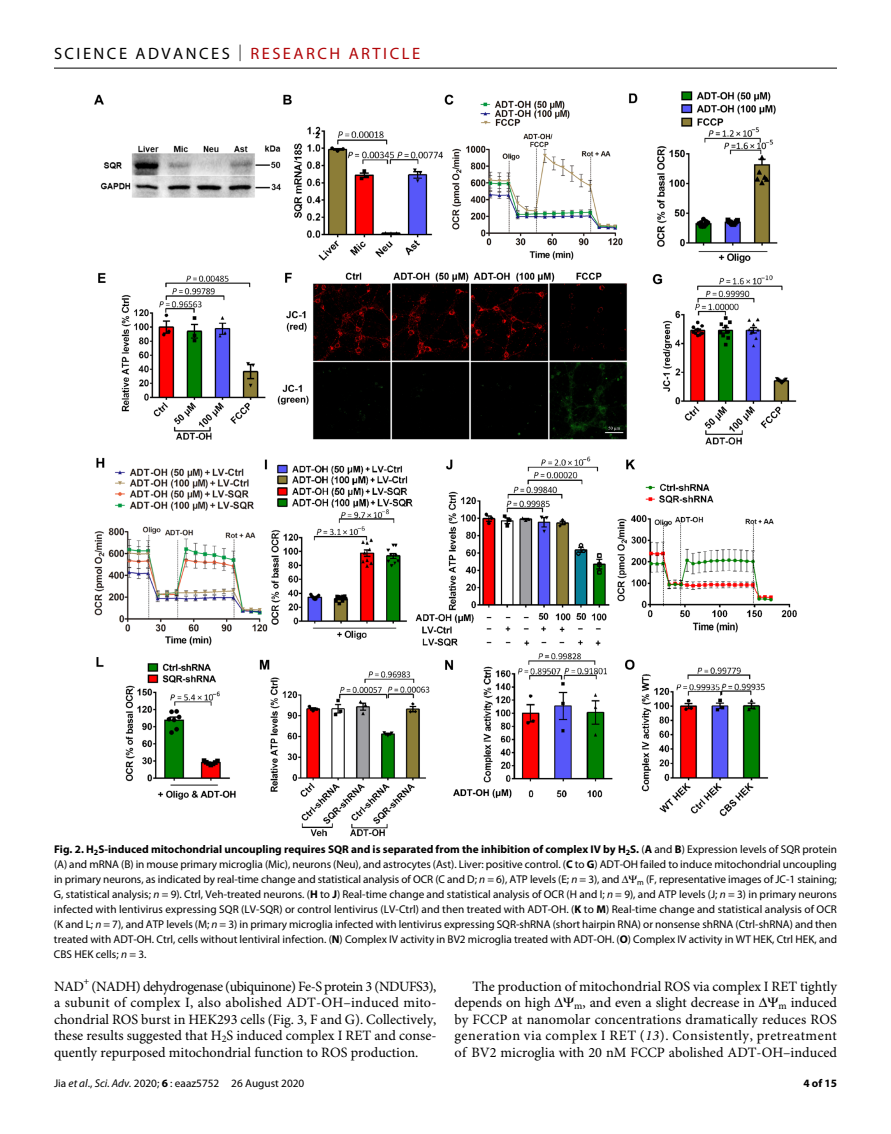
<style>
.page{position:relative;width:891px;height:1134px;background:#fff}
.page>*{position:absolute;margin:0;border:0;box-sizing:border-box;transform-origin:0 0}
.t1{font:16.5px "Myriad Pro";letter-spacing:.15em;color:#000}
.t2{font:14.25px/16.5px "Minion Pro";color:#000;text-align:justify}
.t3{font:11.25px/15px "Myriad Pro";color:#000;text-align:justify}
.t4{font:700 11.25px "Myriad Pro";color:#000}
.s1{font-weight:300}
.s2{color:#b10508}
.s3{font-weight:700}
.s4{font-style:italic}
</style>
<div class="page">
<hr style="left:54px;top:68px;width:783px;height:1px;background:#000">
<img style="left:94px;top:91px;width:703px;height:746px">
<h1 class="t1" style="left:54px;top:40px;width:368px">SCIENCE ADVANCES <span class="s1">|</span> <span class="s2">RESEARCH ARTICLE</span></h1>
<p class="t3" style="left:54px;top:842px;width:785px"><span class="s3">Fig. 2. H</span><sub>2</sub><span class="s3">S-induced mitochondrial uncoupling requires SQR and is separated from the inhibition of complex IV by H</span><sub>2</sub><span class="s3">S.</span> (<span class="s3">A</span> and <span class="s3">B</span>) Expression levels of SQR protein (A) and mRNA (B) in mouse primary microglia (Mic), neurons (Neu), and astrocytes (Ast). Liver: positive control. (<span class="s3">C</span> to <span class="s3">G</span>) ADT-OH failed to induce mitochondrial uncoupling in primary neurons, as indicated by real-time change and statistical analysis of OCR (C and D; <span class="s4">n</span> = 6), ATP levels (E; <span class="s4">n</span> = 3), and</p>
<p class="t3" style="left:54px;top:872px;width:785px;text-indent:583px"><sub>m</sub> (F, representative images of JC-1 staining; G, statistical analysis; <span class="s4">n</span> = 9). Ctrl, Veh-treated neurons. (<span class="s3">H</span> to <span class="s3">J</span>) Real-time change and statistical analysis of OCR (H and I; <span class="s4">n</span> = 9), and ATP levels (J; <span class="s4">n</span> = 3) in primary neurons infected with lentivirus expressing SQR (LV-SQR) or control lentivirus (LV-Ctrl) and then treated with ADT-OH. (<span class="s3">K</span> to <span class="s3">M</span>) Real-time change and statistical analysis of OCR (K and L; <span class="s4">n</span> = 7), and ATP levels (M; <span class="s4">n</span> = 3) in primary microglia infected with lentivirus expressing SQR-shRNA (short hairpin RNA) or nonsense shRNA (Ctrl-shRNA) and then treated with ADT-OH. Ctrl, cells without lentiviral infection. (<span class="s3">N</span>) Complex IV activity in BV2 microglia treated with ADT-OH. (<span class="s3">O</span>) Complex IV activity in WT HEK, Ctrl HEK, and CBS HEK cells; <span class="s4">n</span> = 3.</p>
<p class="t2" style="left:54px;top:979px;width:384px">NAD<sup>+</sup> (NADH) dehydrogenase (ubiquinone) Fe-S protein 3 (NDUFS3), a subunit of complex I, also abolished ADT-OH–induced mito&shy;chondrial ROS burst in HEK293 cells (Fig. 3, F and G). Collectively, these results suggested that H<sub>2</sub>S induced complex I RET and conse&shy;quently repurposed mitochondrial function to ROS production.</p>
<p class="t2" style="left:455px;top:979px;width:384px;text-indent:18px">The production of mitochondrial ROS via complex I RET tightly depends on high</p>
<p class="t2" style="left:454px;top:996px;width:384px;text-indent:324px"><sub>m</sub> induced by FCCP at nanomolar concentrations dramatically reduces ROS generation via complex I RET (<span class="s4">13</span>). Consistently, pretreatment of BV2 microglia with 20 nM FCCP abolished ADT-OH–induced</p>
<p class="t2" style="left:574px;top:996px;width:182px"><sub>m</sub>, and even a slight decrease in</p>
<p class="t3" style="left:54px;top:1076px;width:252px">Jia <span class="s4">et al</span>., <span class="s4">Sci. Adv.</span> 2020; <span class="s3">6</span> : eaaz5752 26 August 2020</p>
<p class="t4" style="left:803px;top:1074px;width:35px">4 of 15</p>
</div>
